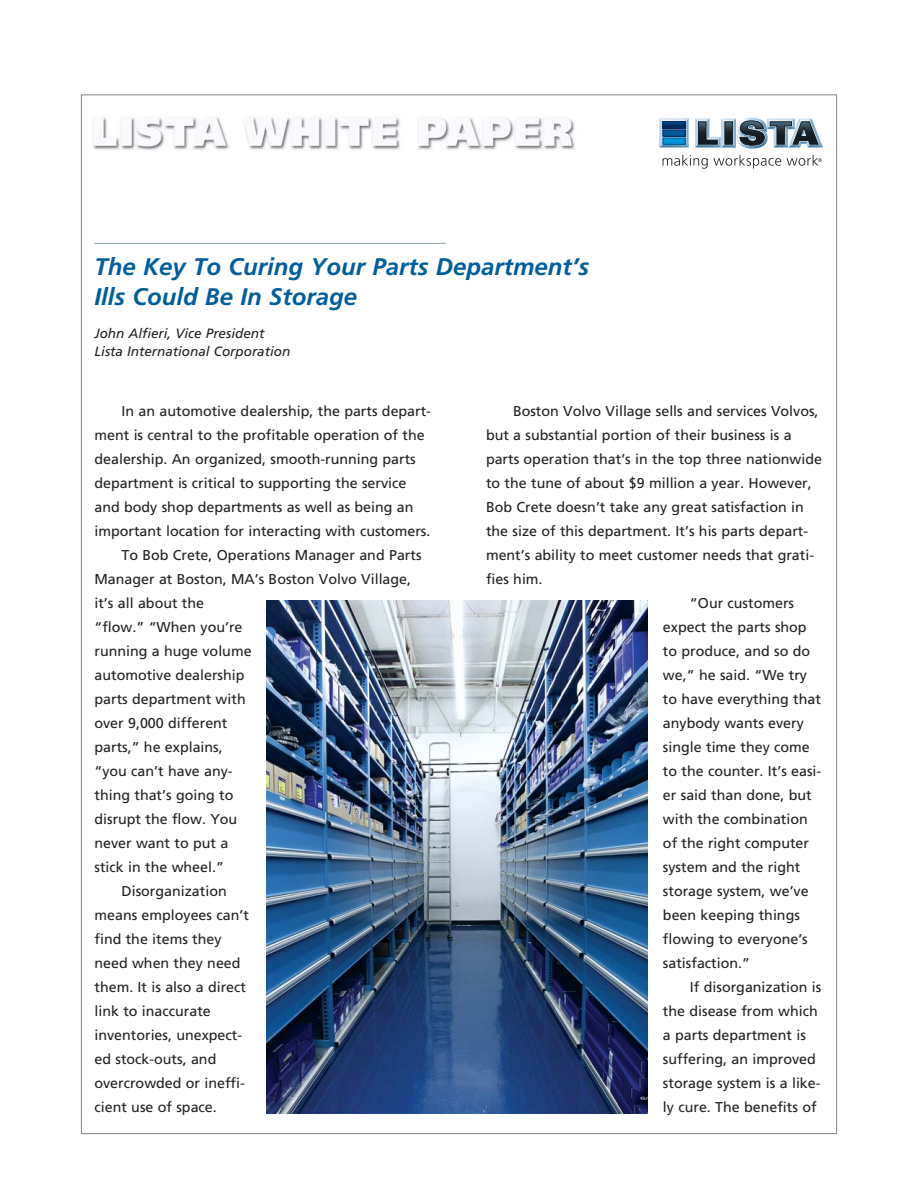
<style>
.page{position:relative;width:918px;height:1188px;background:#fff}
.page>*{position:absolute;margin:0;border:0;box-sizing:border-box;transform-origin:0 0}
.t1{font:italic 700 24px/30px "Frutiger LT Com";color:#005e9d}
.t2{font:14.25px "Frutiger LT Com";color:#231f20}
.t3{font:italic 13.5px/18px "Frutiger LT Com";color:#231f20}
</style>
<div class="page">
<hr style="left:94px;top:243px;width:352px;height:1px;background:#8da0aa">
<img style="left:267px;top:601px;width:381px;height:513px">
<svg style="left:660px;top:118px;width:163px;height:31px"></svg>
<svg style="left:663px;top:155px;width:45px;height:14px"></svg>
<svg style="left:714px;top:155px;width:67px;height:14px"></svg>
<svg style="left:787px;top:155px;width:35px;height:11px"></svg>
<img style="left:93px;top:117px;width:482px;height:34px">
<h1 class="t1" style="left:94px;top:254px;width:496px">The Key To Curing Your Parts Department’s<br>Ills Could Be In Storage</h1>
<p class="t3" style="left:94px;top:325px;width:197px">John Alfieri, Vice President<br>Lista International Corporation</p>
<p class="t2" style="left:122px;top:405px;width:311px">In an automotive dealership, the parts depart-</p>
<p class="t2" style="left:95px;top:429px;width:332px">ment is central to the profitable operation of the</p>
<p class="t2" style="left:95px;top:453px;width:323px">dealership. An organized, smooth-running parts</p>
<p class="t2" style="left:95px;top:477px;width:313px">department is critical to supporting the service</p>
<p class="t2" style="left:95px;top:501px;width:321px">and body shop departments as well as being an</p>
<p class="t2" style="left:95px;top:525px;width:337px">important location for interacting with customers.</p>
<p class="t2" style="left:122px;top:549px;width:302px">To Bob Crete, Operations Manager and Parts</p>
<p class="t2" style="left:95px;top:573px;width:318px">Manager at Boston, MA’s Boston Volvo Village,</p>
<p class="t2" style="left:95px;top:597px;width:111px">it’s all about the</p>
<p class="t2" style="left:95px;top:621px;width:150px">“flow.” “When you’re</p>
<p class="t2" style="left:95px;top:645px;width:159px">running a huge volume</p>
<p class="t2" style="left:95px;top:669px;width:152px">automotive dealership</p>
<p class="t2" style="left:95px;top:693px;width:153px">parts department with</p>
<p class="t2" style="left:95px;top:717px;width:135px">over 9,000 different</p>
<p class="t2" style="left:95px;top:741px;width:130px">parts,” he explains,</p>
<p class="t2" style="left:95px;top:765px;width:140px">“you can’t have any-</p>
<p class="t2" style="left:95px;top:789px;width:140px">thing that’s going to</p>
<p class="t2" style="left:95px;top:813px;width:144px">disrupt the flow. You</p>
<p class="t2" style="left:95px;top:837px;width:135px">never want to put a</p>
<p class="t2" style="left:95px;top:861px;width:131px">stick in the wheel.”</p>
<p class="t2" style="left:122px;top:885px;width:107px">Disorganization</p>
<p class="t2" style="left:95px;top:909px;width:156px">means employees can’t</p>
<p class="t2" style="left:95px;top:933px;width:129px">find the items they</p>
<p class="t2" style="left:95px;top:957px;width:148px">need when they need</p>
<p class="t2" style="left:95px;top:981px;width:153px">them. It is also a direct</p>
<p class="t2" style="left:95px;top:1005px;width:118px">link to inaccurate</p>
<p class="t2" style="left:95px;top:1029px;width:149px">inventories, unexpect-</p>
<p class="t2" style="left:95px;top:1053px;width:123px">ed stock-outs, and</p>
<p class="t2" style="left:95px;top:1077px;width:152px">overcrowded or ineffi-</p>
<p class="t2" style="left:95px;top:1101px;width:124px">cient use of space.</p>
<p class="t2" style="left:513px;top:405px;width:307px">Boston Volvo Village sells and services Volvos,</p>
<p class="t2" style="left:486px;top:429px;width:307px">but a substantial portion of their business is a</p>
<p class="t2" style="left:486px;top:453px;width:338px">parts operation that’s in the top three nationwide</p>
<p class="t2" style="left:486px;top:477px;width:327px">to the tune of about $9 million a year. However,</p>
<p class="t2" style="left:486px;top:501px;width:319px">Bob Crete doesn’t take any great satisfaction in</p>
<p class="t2" style="left:486px;top:525px;width:324px">the size of this department. It’s his parts depart-</p>
<p class="t2" style="left:486px;top:549px;width:330px">ment’s ability to meet customer needs that grati-</p>
<p class="t2" style="left:486px;top:573px;width:58px">fies him.</p>
<p class="t2" style="left:690px;top:597px;width:106px">“Our customers</p>
<p class="t2" style="left:663px;top:621px;width:145px">expect the parts shop</p>
<p class="t2" style="left:663px;top:645px;width:149px">to produce, and so do</p>
<p class="t2" style="left:663px;top:669px;width:146px">we,” he said. “We try</p>
<p class="t2" style="left:663px;top:693px;width:159px">to have everything that</p>
<p class="t2" style="left:663px;top:717px;width:142px">anybody wants every</p>
<p class="t2" style="left:663px;top:741px;width:148px">single time they come</p>
<p class="t2" style="left:663px;top:765px;width:160px">to the counter. It’s easi-</p>
<p class="t2" style="left:663px;top:789px;width:150px">er said than done, but</p>
<p class="t2" style="left:663px;top:813px;width:146px">with the combination</p>
<p class="t2" style="left:663px;top:837px;width:148px">of the right computer</p>
<p class="t2" style="left:663px;top:861px;width:139px">system and the right</p>
<p class="t2" style="left:663px;top:885px;width:147px">storage system, we’ve</p>
<p class="t2" style="left:663px;top:909px;width:138px">been keeping things</p>
<p class="t2" style="left:663px;top:933px;width:146px">flowing to everyone’s</p>
<p class="t2" style="left:663px;top:957px;width:89px">satisfaction.”</p>
<p class="t2" style="left:690px;top:981px;width:133px">If disorganization is</p>
<p class="t2" style="left:663px;top:1005px;width:156px">the disease from which</p>
<p class="t2" style="left:663px;top:1029px;width:144px">a parts department is</p>
<p class="t2" style="left:663px;top:1053px;width:154px">suffering, an improved</p>
<p class="t2" style="left:663px;top:1077px;width:159px">storage system is a like-</p>
<p class="t2" style="left:663px;top:1101px;width:155px">ly cure. The benefits of</p>
</div>
